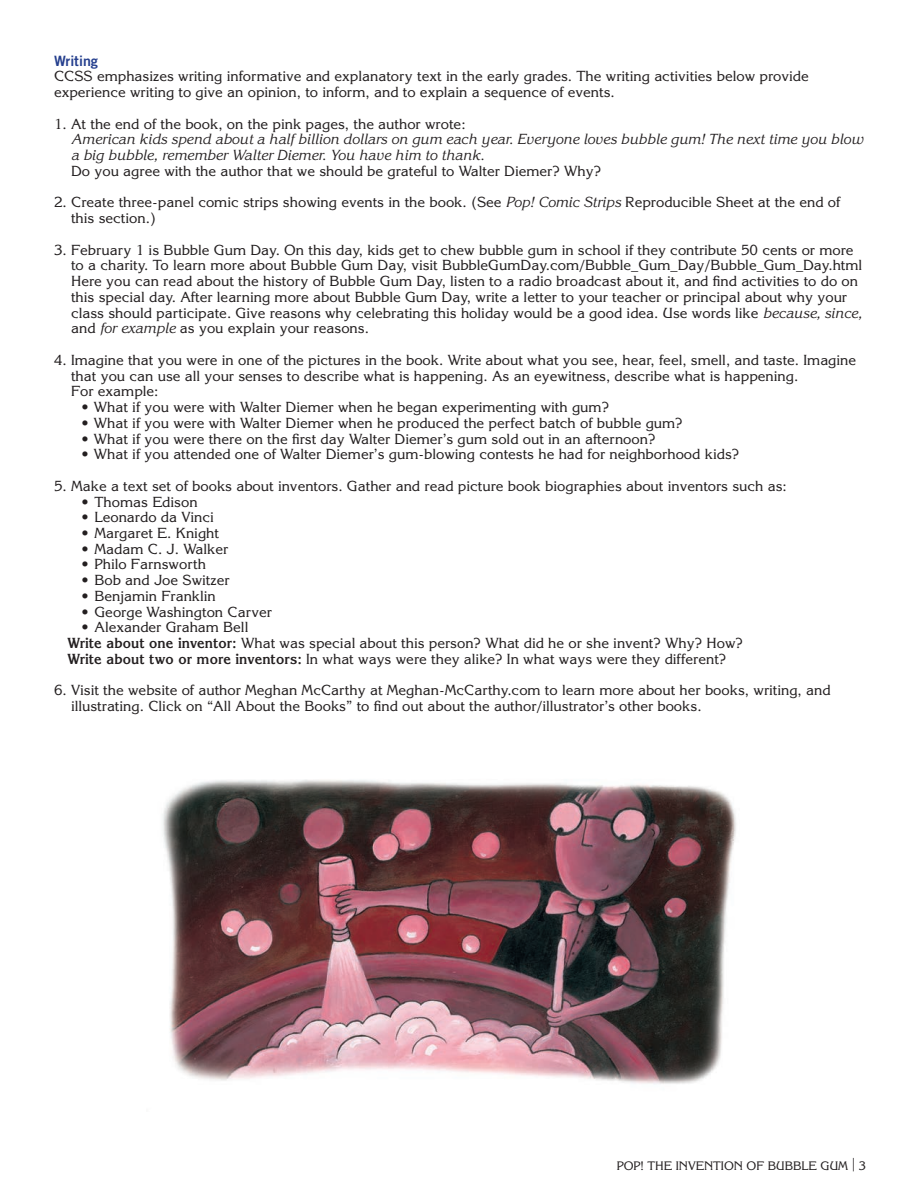
<style>
.page{position:relative;width:918px;height:1188px;background:#fff}
.page>*{position:absolute;margin:0;border:0;box-sizing:border-box;transform-origin:0 0}
.t1{font:14.25px/15.8px "Korinna Std";color:#231f20}
.t2{font:italic 14.25px/15.8px "Korinna Std";color:#231f20}
.t3{font:14.25px "Trade Gothic Bold Two";color:#253f8e}
.t4{font:12px "Korinna Std";color:#231f20}
.s1{font-style:italic}
.s2{font-weight:700}
.s3{font-size:13.5px}
</style>
<div class="page">
<img style="left:163px;top:779px;width:573px;height:305px">
<p class="t3" style="left:54px;top:52px;width:46px">Writing</p>
<p class="t1" style="left:54px;top:68px;width:756px">CCSS emphasizes writing informative and explanatory text in the early grades. The writing activities below provide experience writing to give an opinion, to inform, and to explain a sequence of events.</p>
<p class="t1" style="left:54px;top:115px;width:413px">1. At the end of the book, on the pink pages, the author wrote:</p>
<p class="t2" style="left:71px;top:132px;width:794px">American kids spend about a half billion dollars on gum each year. Everyone loves bubble gum! The next time you blow a big bubble, remember Walter Diemer. You have him to thank.</p>
<p class="t1" style="left:71px;top:163px;width:532px">Do you agree with the author that we should be grateful to Walter Diemer? Why?</p>
<p class="t1" style="left:71px;top:194px;width:771px;text-indent:-17px">2. Create three-panel comic strips showing events in the book. (See <span class="s1">Pop! Comic Strips</span> Reproducible Sheet at the end of this section.)</p>
<p class="t1" style="left:71px;top:241px;width:793px;text-indent:-17px">3. February 1 is Bubble Gum Day. On this day, kids get to chew bubble gum in school if they contribute 50 cents or more to a charity. To learn more about Bubble Gum Day, visit BubbleGumDay.com/Bubble_Gum_Day/Bubble_Gum_Day.html Here you can read about the history of Bubble Gum Day, listen to a radio broadcast about it, and find activities to do on this special day. After learning more about Bubble Gum Day, write a letter to your teacher or principal about why your class should participate. Give reasons why celebrating this holiday would be a good idea. Use words like <span class="s1">because, since, </span>and <span class="s1">for example</span> as you explain your reasons.</p>
<p class="t1" style="left:71px;top:352px;width:787px;text-indent:-17px">4. Imagine that you were in one of the pictures in the book. Write about what you see, hear, feel, smell, and taste. Imagine that you can use all your senses to describe what is happening. As an eyewitness, describe what is happening.<br>For example:</p>
<p class="t1" style="left:81px;top:399px;width:530px">• What if you were with Walter Diemer when he began experimenting with gum?</p>
<p class="t1" style="left:81px;top:415px;width:603px">• What if you were with Walter Diemer when he produced the perfect batch of bubble gum?</p>
<p class="t1" style="left:81px;top:430px;width:576px">• What if you were there on the first day Walter Diemer’s gum sold out in an afternoon?</p>
<p class="t1" style="left:81px;top:446px;width:660px">• What if you attended one of Walter Diemer’s gum-blowing contests he had for neighborhood kids?</p>
<p class="t1" style="left:54px;top:478px;width:734px">5. Make a text set of books about inventors. Gather and read picture book biographies about inventors such as:</p>
<p class="t1" style="left:81px;top:493px;width:118px">• Thomas Edison</p>
<p class="t1" style="left:81px;top:509px;width:134px">• Leonardo da Vinci</p>
<p class="t1" style="left:81px;top:525px;width:140px">• Margaret E . Knight</p>
<p class="t1" style="left:81px;top:541px;width:149px">• Madam C. J. Walker</p>
<p class="t1" style="left:81px;top:556px;width:127px">• Philo Farnsworth</p>
<p class="t1" style="left:81px;top:572px;width:150px">• Bob and Joe Switzer</p>
<p class="t1" style="left:81px;top:588px;width:136px">• Benjamin Franklin</p>
<p class="t1" style="left:81px;top:604px;width:192px">• George Washington Carver</p>
<p class="t1" style="left:67px;top:619px;width:677px;text-indent:13px">• Alexander Graham Bell<br><span class="s2">Write about one inventor:</span> What was special about this person? What did he or she invent? Why? How?<br><span class="s2">Write about two or more inventors:</span> In what ways were they alike? In what ways were they different?</p>
<p class="t1" style="left:71px;top:682px;width:761px;text-indent:-17px">6. Visit the website of author Meghan McCarthy at Meghan-McCarthy.com to learn more about her books, writing, and illustrating. Click on “All About the Books” to find out about the author/illustrator’s other books.</p>
<p class="t4" style="left:617px;top:1158px;width:133px">POP! THE INVENTION OF</p>
<p class="t4" style="left:768px;top:1158px;width:100px">BUBBLE GUM <span class="s3">|</span> 3</p>
</div>
